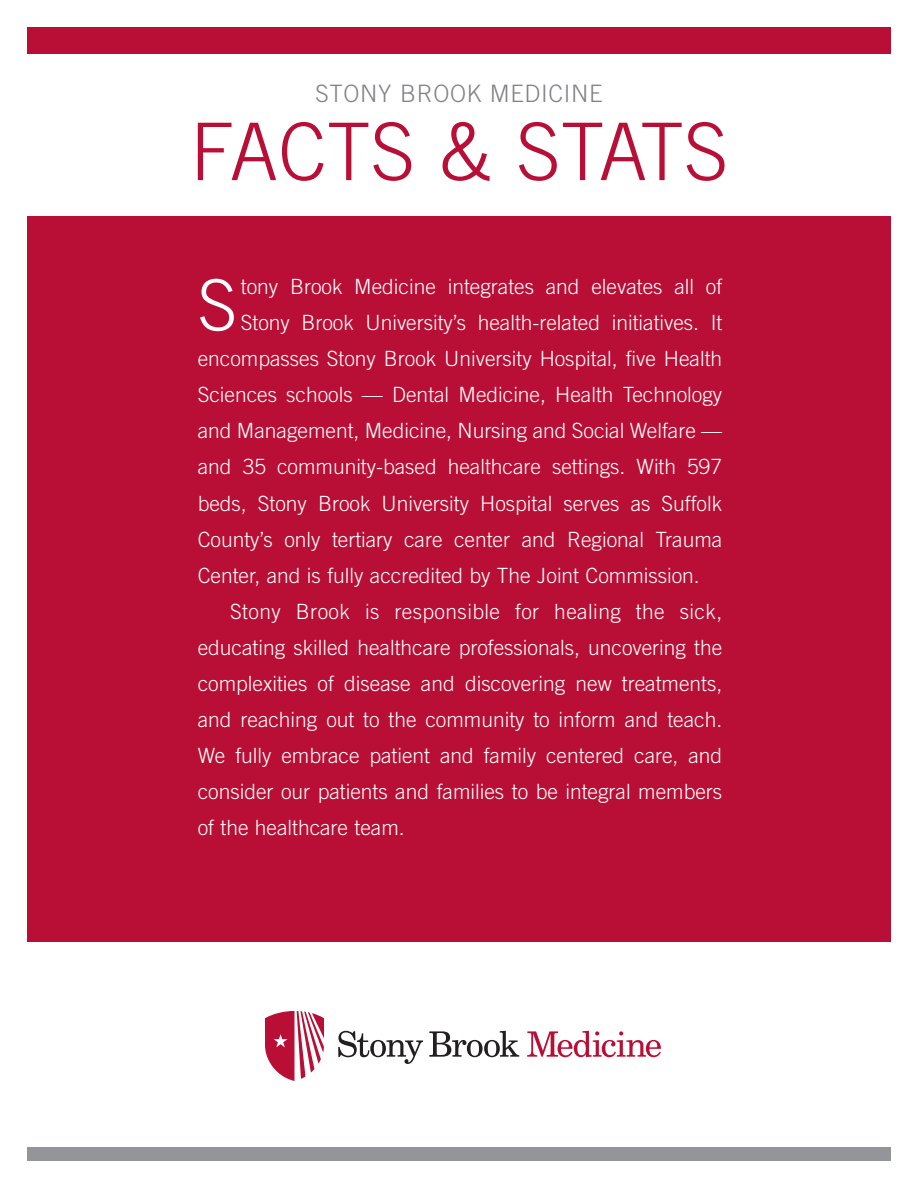
<style>
.page{position:relative;width:918px;height:1188px;background:#fff}
.page>*{position:absolute;margin:0;border:0;box-sizing:border-box;transform-origin:0 0}
.t1{font:300 79.5px "Trade Gothic";color:#b90f36}
.t2{font:300 70.8px "Trade Gothic";color:#fff}
.t3{font:300 24px "Trade Gothic";letter-spacing:.025em;color:#808285}
.t4{font:300 21px "Trade Gothic";color:#fff}
.t5{font:300 21px "Trade Gothic";letter-spacing:.02em;color:#fff}
</style>
<div class="page">
<div style="left:27px;top:27px;width:864px;height:915px;background:#b90f36"></div>
<div style="left:1px;top:54px;width:916px;height:162px;background:#fff"></div>
<div style="left:27px;top:1148px;width:864px;height:13px;background:#939598"></div>
<svg style="left:338px;top:1031px;width:85px;height:33px"></svg>
<svg style="left:429px;top:1031px;width:90px;height:26px"></svg>
<svg style="left:527px;top:1031px;width:134px;height:26px"></svg>
<svg style="left:265px;top:1011px;width:59px;height:70px"></svg>
<p class="t3" style="left:315px;top:85px;width:289px">STONY BROOK MEDICINE</p>
<h1 class="t1" style="left:190px;top:123px;width:540px">FACTS &amp; STATS</h1>
<h2 class="t2" style="left:198px;top:279px;width:41px">S</h2>
<p class="t4" style="left:241px;top:279px;width:483px">tony Brook Medicine integrates and elevates all of</p>
<p class="t4" style="left:241px;top:315px;width:483px">Stony Brook University’s health-related initiatives. It</p>
<p class="t4" style="left:198px;top:351px;width:526px">encompasses Stony Brook University Hospital, five Health</p>
<p class="t4" style="left:198px;top:387px;width:526px">Sciences schools — Dental Medicine, Health Technology</p>
<p class="t4" style="left:198px;top:423px;width:526px">and Management, Medicine, Nursing and Social Welfare —</p>
<p class="t4" style="left:198px;top:459px;width:526px">and 35 community-based healthcare settings. With 597</p>
<p class="t4" style="left:198px;top:495px;width:526px">beds, Stony Brook University Hospital serves as Suffolk</p>
<p class="t4" style="left:198px;top:531px;width:526px">County’s only tertiary care center and Regional Trauma</p>
<p class="t4" style="left:198px;top:567px;width:504px">Center, and is fully accredited by The Joint Commission.</p>
<p class="t5" style="left:230px;top:603px;width:494px">Stony Brook is responsible for healing the sick,</p>
<p class="t4" style="left:198px;top:639px;width:526px">educating skilled healthcare professionals, uncovering the</p>
<p class="t4" style="left:198px;top:675px;width:526px">complexities of disease and discovering new treatments,</p>
<p class="t4" style="left:198px;top:711px;width:526px">and reaching out to the community to inform and teach.</p>
<p class="t4" style="left:198px;top:747px;width:526px">We fully embrace patient and family centered care, and</p>
<p class="t4" style="left:198px;top:783px;width:526px">consider our patients and families to be integral members</p>
<p class="t4" style="left:198px;top:819px;width:208px">of the healthcare team.</p>
</div>
